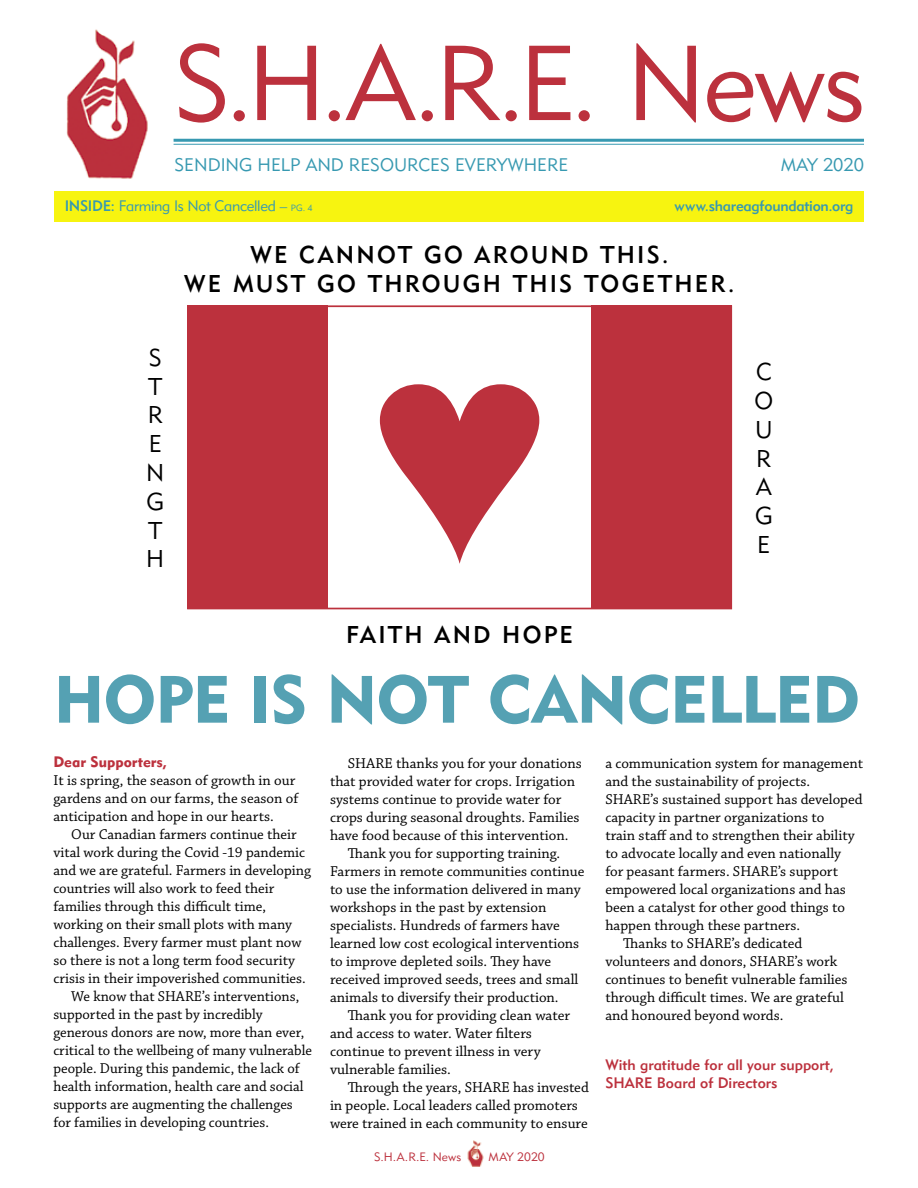
<style>
.page{position:relative;width:918px;height:1188px;background:#fff}
.page>*{position:absolute;margin:0;border:0;box-sizing:border-box;transform-origin:0 0}
.t1{font:105px "Geometric 415 BT Lite A";color:#bc313d}
.t2{font:66px "Geometric 415 BT Black A";letter-spacing:-.015em;color:#55a1b3}
.t3{font:24px/28.8px "Geometric 415 BT Medium A";letter-spacing:.09em;color:#000;text-align:center}
.t4{font:24px/28.8px "Geometric 415 BT Lite A";color:#000;text-align:justify}
.t5{font:18px "Geometric 415 BT Lite A";color:#3799b1}
.t6{font:15px/18px "Chaparral Pro";color:#000}
.t7{font:15px/18px "Geometric 415 BT Medium A";color:#bc313d}
.t8{font:15px "Geometric 415 BT Lite A";letter-spacing:-.02em;color:#3799b1}
.t9{font:15px "Geometric 415 BT Medium A";letter-spacing:-.015em;color:#3799b1}
.t10{font:15px "Geometric 415 BT Black A";color:#bc313d}
.t11{font:12px "Geometric 415 BT Lite A";letter-spacing:.005em;color:#bc313d}
.s1{font-family:"Geometric 415 BT Medium A"}
.s2{font-size:9px}
</style>
<div class="page">
<img style="left:467px;top:1140px;width:17px;height:27px">
<hr style="left:174px;top:139px;width:690px;height:3px;background:#3799b1">
<hr style="left:174px;top:144px;width:690px;height:1px;background:#3799b1">
<img style="left:66px;top:29px;width:82px;height:150px">
<div style="left:54px;top:191px;width:810px;height:31px;background:#f7f410"></div>
<div style="left:187px;top:305px;width:141px;height:304px;background:#bc313d"></div>
<div style="left:591px;top:305px;width:141px;height:304px;background:#bc313d"></div>
<svg style="left:380px;top:384px;width:159px;height:180px"></svg>
<h1 class="t1" style="left:174px;top:19px;width:693px">S.H.A.R.E. News</h1>
<p class="t5" style="left:175px;top:154px;width:395px">SENDING HELP AND RESOURCES EVERYWHERE</p>
<p class="t5" style="left:781px;top:154px;width:85px">MAY 2020</p>
<p class="t8" style="left:65px;top:197px;width:249px"><span class="s1">INSIDE:</span> Farming Is Not Cancelled – <span class="s2">PG. 4</span></p>
<p class="t9" style="left:675px;top:197px;width:180px">www.shareagfoundation.org</p>
<h3 class="t3" style="left:184px;top:240px;width:552px">WE CANNOT GO AROUND THIS.<br>WE MUST GO THROUGH THIS TOGETHER.</h3>
<h3 class="t4" style="left:146px;top:343px;width:20px">S T R E N G T H</h3>
<h3 class="t4" style="left:755px;top:357px;width:20px">C O U R A G E</h3>
<h3 class="t3" style="left:346px;top:620px;width:228px">FAITH AND HOPE</h3>
<h2 class="t2" style="left:54px;top:659px;width:808px">HOPE IS NOT CANCELLED</h2>
<p class="t10" style="left:53px;top:753px;width:115px">Dear Supporters,</p>
<p class="t6" style="left:53px;top:772px;width:247px">It is spring, the season of growth in our gardens and on our farms, the season of anticipation and hope in our hearts.</p>
<p class="t6" style="left:71px;top:826px;width:227px">Our Canadian farmers continue their</p>
<p class="t6" style="left:53px;top:844px;width:253px">vital work during the Covid -19 pandemic</p>
<p class="t6" style="left:53px;top:862px;width:259px">and we are grateful. Farmers in developing</p>
<p class="t6" style="left:53px;top:880px;width:223px">countries will also work to feed their</p>
<p class="t6" style="left:53px;top:898px;width:214px">families through this difficult time,</p>
<p class="t6" style="left:53px;top:916px;width:240px">working on their small plots with many</p>
<p class="t6" style="left:53px;top:934px;width:250px">challenges. Every farmer must plant now</p>
<p class="t6" style="left:53px;top:952px;width:243px">so there is not a long term food security</p>
<p class="t6" style="left:53px;top:970px;width:254px">crisis in their impoverished communities.</p>
<p class="t6" style="left:71px;top:988px;width:230px">We know that SHARE’s interventions,</p>
<p class="t6" style="left:53px;top:1006px;width:211px">supported in the past by incredibly</p>
<p class="t6" style="left:53px;top:1024px;width:253px">generous donors are now, more than ever,</p>
<p class="t6" style="left:53px;top:1042px;width:260px">critical to the wellbeing of many vulnerable</p>
<p class="t6" style="left:53px;top:1060px;width:248px">people. During this pandemic, the lack of</p>
<p class="t6" style="left:53px;top:1078px;width:252px">health information, health care and social</p>
<p class="t6" style="left:53px;top:1096px;width:241px">supports are augmenting the challenges</p>
<p class="t6" style="left:53px;top:1114px;width:217px">for families in developing countries.</p>
<p class="t6" style="left:348px;top:755px;width:235px">SHARE thanks you for your donations</p>
<p class="t6" style="left:330px;top:773px;width:247px">that provided water for crops. Irrigation</p>
<p class="t6" style="left:330px;top:791px;width:233px">systems continue to provide water for</p>
<p class="t6" style="left:330px;top:809px;width:251px">crops during seasonal droughts. Families</p>
<p class="t6" style="left:330px;top:827px;width:240px">have food because of this intervention.</p>
<p class="t6" style="left:348px;top:845px;width:214px">Thank you for supporting training.</p>
<p class="t6" style="left:330px;top:863px;width:256px">Farmers in remote communities continue</p>
<p class="t6" style="left:330px;top:881px;width:252px">to use the information delivered in many</p>
<p class="t6" style="left:330px;top:899px;width:218px">workshops in the past by extension</p>
<p class="t6" style="left:330px;top:917px;width:231px">specialists. Hundreds of farmers have</p>
<p class="t6" style="left:330px;top:935px;width:251px">learned low cost ecological interventions</p>
<p class="t6" style="left:330px;top:953px;width:223px">to improve depleted soils. They have</p>
<p class="t6" style="left:330px;top:971px;width:250px">received improved seeds, trees and small</p>
<p class="t6" style="left:330px;top:989px;width:230px">animals to diversify their production.</p>
<p class="t6" style="left:348px;top:1007px;width:224px">Thank you for providing clean water</p>
<p class="t6" style="left:330px;top:1025px;width:204px">and access to water. Water filters</p>
<p class="t6" style="left:330px;top:1043px;width:212px">continue to prevent illness in very</p>
<p class="t6" style="left:330px;top:1061px;width:122px">vulnerable families.</p>
<p class="t6" style="left:348px;top:1079px;width:242px">Through the years, SHARE has invested</p>
<p class="t6" style="left:330px;top:1097px;width:250px">in people. Local leaders called promoters</p>
<p class="t6" style="left:330px;top:1115px;width:259px">were trained in each community to ensure</p>
<p class="t11" style="left:374px;top:1149px;width:89px">S.H.A.R.E. News</p>
<p class="t11" style="left:489px;top:1149px;width:58px">MAY 2020</p>
<p class="t6" style="left:605px;top:755px;width:259px">a communication system for management</p>
<p class="t6" style="left:605px;top:773px;width:206px">and the sustainability of projects.</p>
<p class="t6" style="left:605px;top:791px;width:259px">SHARE’s sustained support has developed</p>
<p class="t6" style="left:605px;top:809px;width:221px">capacity in partner organizations to</p>
<p class="t6" style="left:605px;top:827px;width:251px">train staff and to strengthen their ability</p>
<p class="t6" style="left:605px;top:845px;width:237px">to advocate locally and even nationally</p>
<p class="t6" style="left:605px;top:863px;width:234px">for peasant farmers. SHARE’s support</p>
<p class="t6" style="left:605px;top:881px;width:242px">empowered local organizations and has</p>
<p class="t6" style="left:605px;top:899px;width:241px">been a catalyst for other good things to</p>
<p class="t6" style="left:605px;top:917px;width:196px">happen through these partners.</p>
<p class="t6" style="left:623px;top:935px;width:181px">Thanks to SHARE’s dedicated</p>
<p class="t6" style="left:605px;top:953px;width:233px">volunteers and donors, SHARE’s work</p>
<p class="t6" style="left:605px;top:971px;width:244px">continues to benefit vulnerable families</p>
<p class="t6" style="left:605px;top:989px;width:240px">through difficult times. We are grateful</p>
<p class="t6" style="left:605px;top:1007px;width:180px">and honoured beyond words.</p>
<p class="t7" style="left:605px;top:1055px;width:230px">With gratitude for all your support,<br>SHARE Board of Directors</p>
</div>
